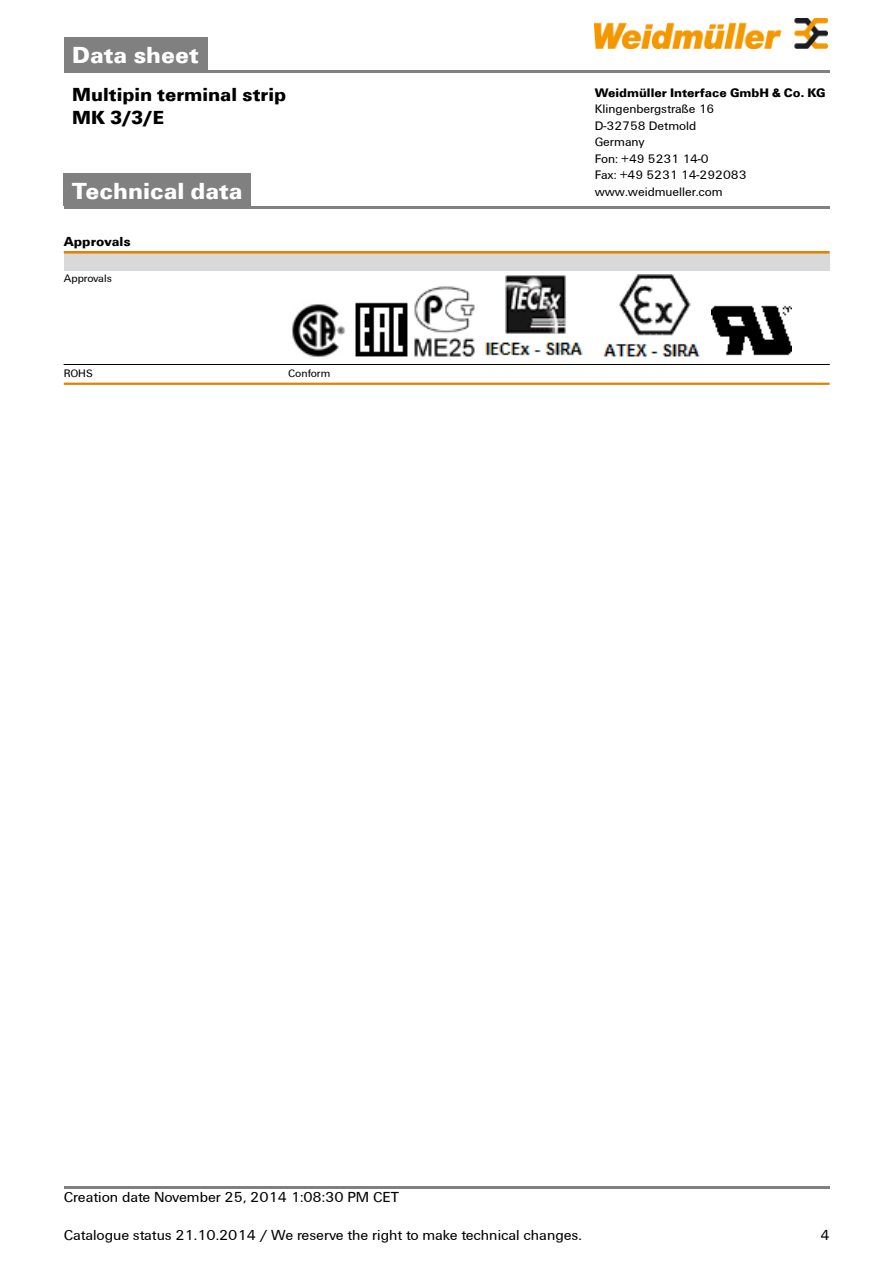
<style>
.page{position:relative;width:893px;height:1263px;background:#fff}
.page>*{position:absolute;margin:0;border:0;box-sizing:border-box;transform-origin:0 0}
.t1{font:700 24px "Weidmueller";color:#fff}
.t2{font:700 19.5px/22.5px "Weidmueller";color:#000}
.t3{font:15px "Weidmueller";color:#000}
.t4{font:700 13.5px "Weidmueller";color:#000}
.t5{font:12.75px/16.5px "Weidmueller";color:#000}
.t6{font:700 12.75px "Weidmueller";color:#000}
.t7{font:11.25px "Weidmueller";color:#000}
</style>
<div class="page">
<div style="left:64px;top:38px;width:143px;height:32px;background:#808080"></div>
<hr style="left:64px;top:70px;width:765px;height:2px;background:#808080">
<img style="left:594px;top:18px;width:233px;height:30px">
<div style="left:64px;top:174px;width:187px;height:32px;background:#808080"></div>
<hr style="left:64px;top:206px;width:765px;height:3px;background:#808080">
<hr style="left:64px;top:1186px;width:765px;height:3px;background:#808080">
<div style="left:64px;top:254px;width:765px;height:17px;background:#d9d9d9"></div>
<hr style="left:64px;top:251px;width:765px;height:3px;background:#e18200">
<hr style="left:64px;top:364px;width:224px;height:1px;background:#000">
<hr style="left:288px;top:364px;width:541px;height:1px;background:#000">
<img style="left:292px;top:304px;width:54px;height:53px">
<img style="left:355px;top:302px;width:53px;height:55px">
<img style="left:414px;top:286px;width:61px;height:71px">
<img style="left:485px;top:275px;width:98px;height:81px">
<img style="left:603px;top:275px;width:97px;height:82px">
<img style="left:712px;top:305px;width:79px;height:51px">
<hr style="left:64px;top:365px;width:224px;height:1px;background:#000">
<hr style="left:288px;top:365px;width:541px;height:1px;background:#000">
<hr style="left:64px;top:383px;width:765px;height:2px;background:#e18200">
<h1 class="t1" style="left:72px;top:40px;width:128px">Data sheet</h1>
<h2 class="t2" style="left:72px;top:83px;width:215px">Multipin terminal strip<br>MK 3/3/E</h2>
<p class="t6" style="left:594px;top:85px;width:232px">Weidmüller Interface GmbH &amp; Co. KG</p>
<p class="t5" style="left:594px;top:101px;width:153px">Klingenbergstraße 16<br>D-32758 Detmold<br>Germany<br>Fon: +49 5231 14-0<br>Fax: +49 5231 14-292083</p>
<h1 class="t1" style="left:72px;top:176px;width:172px">Technical data</h1>
<p class="t5" style="left:594px;top:183px;width:129px">www.weidmueller.com</p>
<p class="t4" style="left:64px;top:234px;width:68px">Approvals</p>
<p class="t7" style="left:64px;top:272px;width:49px">Approvals</p>
<p class="t7" style="left:64px;top:366px;width:30px">ROHS</p>
<p class="t7" style="left:288px;top:366px;width:44px">Conform</p>
<p class="t3" style="left:64px;top:1188px;width:336px">Creation date November 25, 2014 1:08:30 PM CET</p>
<p class="t3" style="left:64px;top:1227px;width:519px">Catalogue status 21.10.2014 / We reserve the right to make technical changes.</p>
<p class="t3" style="left:820px;top:1227px;width:11px">4</p>
</div>
